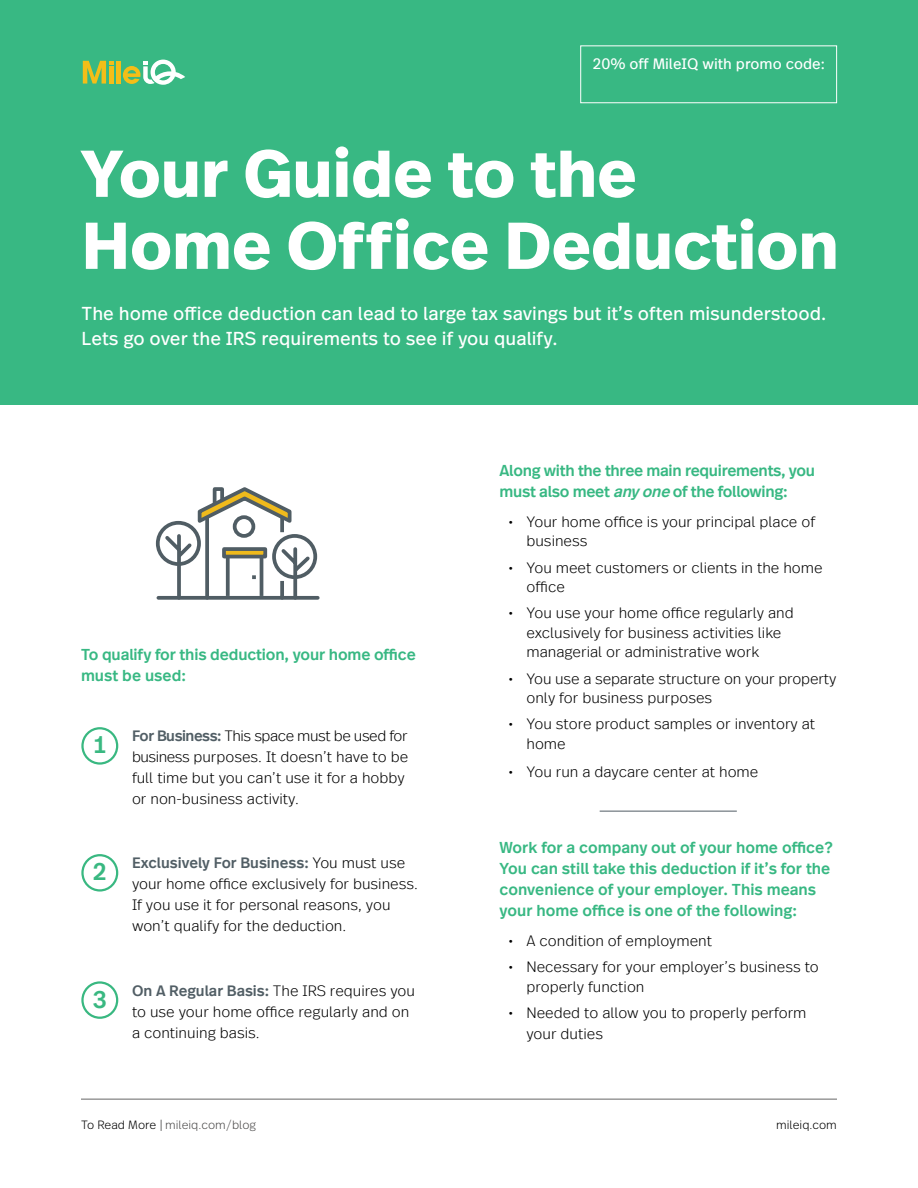
<style>
.page{position:relative;width:918px;height:1188px;background:#fff}
.page>*{position:absolute;margin:0;border:0;box-sizing:border-box;transform-origin:0 0}
.t1{font:700 66px/72px "Real Text OT";color:#fff}
.t2{font:500 24px "Real Text Offc";color:#39b881}
.t3{font:18.75px/25.5px "Real Text OT";color:#fff}
.t4{font:500 15.75px/21px "Real Text Offc";color:#38b883}
.t5{font:500 15.75px/21px "Real Text Offc";letter-spacing:-.02em;color:#38b883}
.t6{font:300 15px/21px "Real Text Offc";color:#000}
.t7{font:15px "Real Text Offc";color:#fff}
.t8{font:300 12px "Real Text OT";color:#4e4d4d}
.t9{font:300 12px "Real Text OT";color:#000}
.s1{font-weight:500;color:#515e65}
.s2{font-style:italic}
.s3{color:#000}
</style>
<div class="page">
<div style="left:0;top:0;width:918px;height:405px;background:#38b883"></div>
<svg style="left:83px;top:61px;width:30px;height:23px"></svg>
<div style="left:116px;top:61px;width:5px;height:23px;background:#f4be18"></div>
<svg style="left:123px;top:60px;width:62px;height:25px"></svg>
<div style="left:580px;top:45px;width:257px;height:58px;border:1px solid #fff"></div>
<svg style="left:158px;top:596px;width:4px;height:4px"></svg>
<svg style="left:313px;top:596px;width:5px;height:4px"></svg>
<div style="left:272px;top:534px;width:45px;height:45px;border:4px solid #505d64;border-radius:50%"></div>
<div style="left:156px;top:521px;width:45px;height:45px;border:4px solid #505d64;border-radius:50%"></div>
<svg style="left:162px;top:487px;width:151px;height:113px"></svg>
<hr style="left:81px;top:1099px;width:756px;height:1px;background:#666767">
<hr style="left:600px;top:811px;width:137px;height:1px;background:#505c64">
<div style="left:81px;top:727px;width:37px;height:38px;border:2px solid #39b881;border-radius:50%"></div>
<div style="left:81px;top:854px;width:37px;height:38px;border:2px solid #39b881;border-radius:50%"></div>
<div style="left:81px;top:981px;width:37px;height:38px;border:2px solid #39b881;border-radius:50%"></div>
<p class="t7" style="left:592px;top:55px;width:234px">20% off MileIQ with promo code:</p>
<h1 class="t1" style="left:82px;top:138px;width:759px">Your Guide to the<br>Home Office Deduction</h1>
<p class="t3" style="left:82px;top:301px;width:746px">The home office deduction can lead to large tax savings but it’s often misunderstood.<br>Lets go over the IRS requirements to see if you qualify.</p>
<p class="t4" style="left:81px;top:644px;width:336px">To qualify for this deduction, your home office must be used:</p>
<h2 class="t2" style="left:93px;top:729px;width:16px">1</h2>
<h2 class="t2" style="left:93px;top:856px;width:16px">2</h2>
<h2 class="t2" style="left:93px;top:985px;width:16px">3</h2>
<p class="t6" style="left:132px;top:725px;width:278px"><span class="s1">For Business:</span> This space must be used for business purposes. It doesn’t have to be full time but you can’t use it for a hobby or non-business activity.</p>
<p class="t6" style="left:132px;top:852px;width:287px"><span class="s1">Exclusively For Business:</span> You must use your home office exclusively for business.<br>If you use it for personal reasons, you won’t qualify for the deduction.</p>
<p class="t6" style="left:132px;top:980px;width:284px"><span class="s1">On A Regular Basis:</span> The IRS requires you to use your home office regularly and on a continuing basis.</p>
<p class="t5" style="left:500px;top:460px;width:317px">Along with the three main requirements, you must also meet <span class="s2">anyone</span>of the following:</p>
<p class="t6" style="left:526px;top:512px;width:290px;line-height:19.5px;text-indent:-18px">• Your home office is your principal place of business</p>
<p class="t6" style="left:526px;top:558px;width:298px;line-height:19.5px;text-indent:-18px">• You meet customers or clients in the home office</p>
<p class="t6" style="left:526px;top:603px;width:269px;line-height:19.5px;text-indent:-18px">• You use your home office regularly and exclusively for business activities like managerial or administrative work</p>
<p class="t6" style="left:526px;top:669px;width:311px;line-height:19.5px;text-indent:-18px">• You use a separate structure on your property only for business purposes</p>
<p class="t6" style="left:526px;top:714px;width:290px;line-height:19.5px;text-indent:-18px">• You store product samples or inventory at home</p>
<p class="t6" style="left:508px;top:761px;width:251px">• You run a daycare center at home</p>
<p class="t4" style="left:500px;top:837px;width:335px">Work for a company out of your home office?<br>You can still take this deduction if it’s for the convenience of your employer. This means your home office is one of the following:</p>
<p class="t6" style="left:508px;top:930px;width:205px">• A condition of employment</p>
<p class="t6" style="left:526px;top:957px;width:294px;line-height:19.5px;text-indent:-18px">• Necessary for your employer’s business to properly function</p>
<p class="t6" style="left:526px;top:1002px;width:282px;text-indent:-18px">• Needed to allow you to properly perform your duties</p>
<p class="t8" style="left:81px;top:1117px;width:177px"><span class="s3">To Read More |</span> mileiq.com/blog</p>
<p class="t9" style="left:776px;top:1118px;width:62px">mileiq.com</p>
</div>
